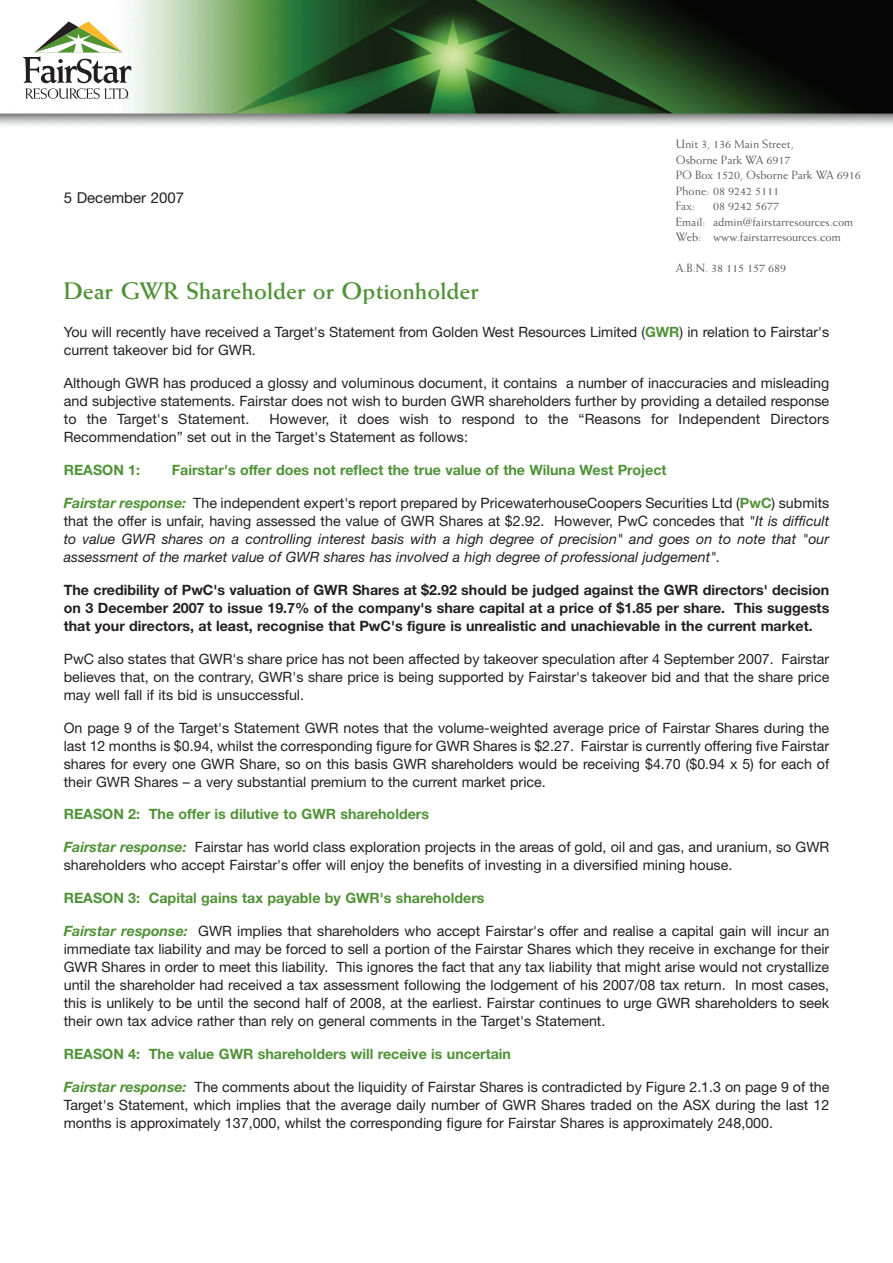
<style>
.page{position:relative;width:893px;height:1263px;background:#fff}
.page>*{position:absolute;margin:0;border:0;box-sizing:border-box;transform-origin:0 0}
.t1{font:700 24px "Weiss";color:#4f9236}
.t2{font:15px "Helvetica Neue";color:#231f20}
.t3{font:14.25px/18px "Helvetica Neue";color:#231f20;text-align:justify}
.t4{font:italic 14.25px/18px "Helvetica Neue";color:#231f20;text-align:justify}
.t5{font:700 14.25px/18px "Helvetica Neue";color:#231f20;text-align:justify}
.t6{font:700 14.25px "Helvetica Neue";color:#4f9236}
.t7{font:12px/15.6px "Weiss";color:#57585a}
.s1{font-weight:700;color:#4f9236}
.s2{font-style:normal}
.s3{font-weight:700;font-style:normal;color:#4f9236}
.s4{font-weight:700;font-style:italic;color:#4f9236}
</style>
<div class="page">
<img style="left:0;top:0;width:892px;height:126px">
<svg style="left:23px;top:21px;width:108px;height:78px"></svg>
<p class="t2" style="left:64px;top:192px;width:122px">5 December 2007</p>
<p class="t7" style="left:676px;top:137px;width:187px">Unit 3, 136 Main Street,<br>Osborne Park WA 6917<br>PO Box 1520, Osborne Park WA 6916<br>Phone: 08 9242 5111<br>Fax:</p>
<p class="t7" style="left:676px;top:199px;width:179px;text-indent:37px">08 9242 5677<br>Email: admin@fairstarresources.com<br>Web: www.fairstarresources.com</p>
<p class="t7" style="left:676px;top:261px;width:112px">A.B.N. 38 115 157 689</p>
<h1 class="t1" style="left:64px;top:282px;width:417px">Dear GWR Shareholder or Optionholder</h1>
<p class="t3" style="left:64px;top:325px;width:767px">You will recently have received a Target's Statement from Golden West Resources Limited (<span class="s1">GWR</span>) in relation to Fairstar's current takeover bid for GWR.</p>
<p class="t3" style="left:64px;top:376px;width:767px">Although GWR has produced a glossy and voluminous document, it contains a number of inaccuracies and misleading and subjective statements. Fairstar does not wish to burden GWR shareholders further by providing a detailed response to the Target's Statement.</p>
<p class="t3" style="left:64px;top:412px;width:767px;text-indent:206px">However, it does wish to respond to the “Reasons for Independent Directors<br>Recommendation” set out in the Target's Statement as follows:</p>
<p class="t6" style="left:64px;top:465px;width:78px">REASON 1:</p>
<p class="t6" style="left:172px;top:465px;width:496px">Fairstar's offer does not reflect the true value of the Wiluna West Project</p>
<p class="t4" style="left:64px;top:495px;width:767px"><span class="s1">Fairstar response:</span> <span class="s2">The independent expert's report prepared by PricewaterhouseCoopers Securities Ltd (</span><span class="s3">PwC</span><span class="s2">) submits that the offer is unfair, having assessed the value of GWR Shares at $2.92. However, PwC concedes that</span> "It is difficult to value GWR shares on a controlling interest basis with a high degree of precision" and goes on to note that "our assessment of the market value of GWR shares has involved a high degree of professional judgement".</p>
<p class="t5" style="left:64px;top:582px;width:767px">The credibility of PwC's valuation of GWR Shares at $2.92 should be judged against the GWR directors' decision on 3 December 2007 to issue 19.7% of the company's share capital at a price of $1.85 per share. This suggests that your directors, at least, recognise that PwC's figure is unrealistic and unachievable in the current market.</p>
<p class="t3" style="left:64px;top:651px;width:767px">PwC also states that GWR's share price has not been affected by takeover speculation after 4 September 2007. Fairstar believes that, on the contrary, GWR's share price is being supported by Fairstar's takeover bid and that the share price may well fall if its bid is unsuccessful.</p>
<p class="t3" style="left:64px;top:720px;width:767px">On page 9 of the Target's Statement GWR notes that the volume-weighted average price of Fairstar Shares during the last 12 months is $0.94, whilst the corresponding figure for GWR Shares is $2.27. Fairstar is currently offering five Fairstar shares for every one GWR Share, so on this basis GWR shareholders would be receiving $4.70 ($0.94 x 5) for each of their GWR Shares – a very substantial premium to the current market price.</p>
<p class="t6" style="left:64px;top:809px;width:367px">REASON 2: The offer is dilutive to GWR shareholders</p>
<p class="t3" style="left:64px;top:840px;width:767px"><span class="s4">Fairstar response:</span> Fairstar has world class exploration projects in the areas of gold, oil and gas, and uranium, so GWR shareholders who accept Fairstar's offer will enjoy the benefits of investing in a diversified mining house.</p>
<p class="t6" style="left:64px;top:893px;width:422px">REASON 3: Capital gains tax payable by GWR's shareholders</p>
<p class="t3" style="left:64px;top:923px;width:767px"><span class="s4">Fairstar response:</span> GWR implies that shareholders who accept Fairstar's offer and realise a capital gain will incur an immediate tax liability and may be forced to sell a portion of the Fairstar Shares which they receive in exchange for their GWR Shares in order to meet this liability. This ignores the fact that any tax liability that might arise would not crystallize until the shareholder had received a tax assessment following the lodgement of his 2007/08 tax return. In most cases, this is unlikely to be until the second half of 2008, at the earliest. Fairstar continues to urge GWR shareholders to seek their own tax advice rather than rely on general comments in the Target's Statement.</p>
<p class="t6" style="left:64px;top:1049px;width:449px">REASON 4: The value GWR shareholders will receive is uncertain</p>
<p class="t3" style="left:64px;top:1079px;width:767px"><span class="s4">Fairstar response:</span> The comments about the liquidity of Fairstar Shares is contradicted by Figure 2.1.3 on page 9 of the Target's Statement, which implies that the average daily number of GWR Shares traded on the ASX during the last 12 months is approximately 137,000, whilst the corresponding figure for Fairstar Shares is approximately 248,000.</p>
</div>
